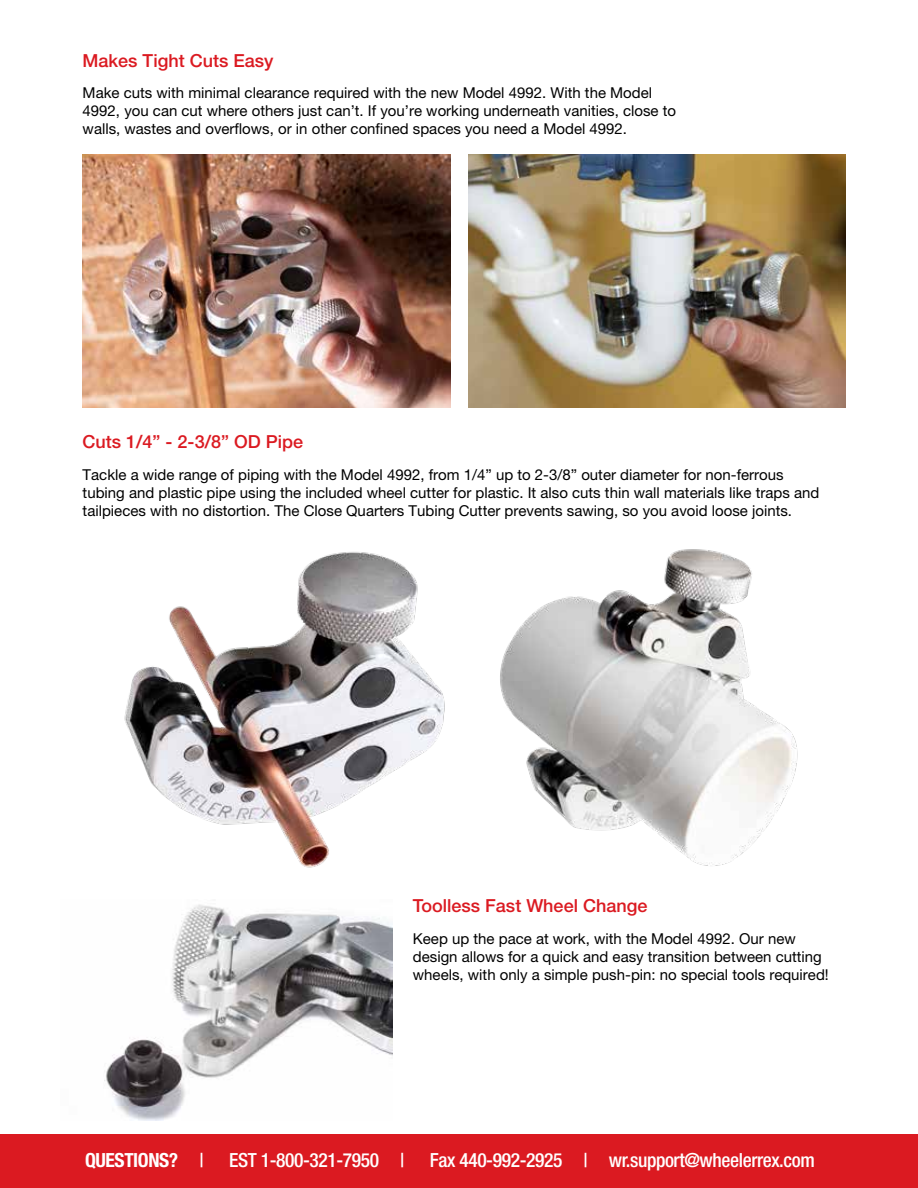
<style>
.page{position:relative;width:918px;height:1188px;background:#fff}
.page>*{position:absolute;margin:0;border:0;box-sizing:border-box;transform-origin:0 0}
.t1{font:500 condensed 19.5px "Helvetica Neue LT Pro";letter-spacing:-.02em;color:#fff}
.t2{font:700 condensed 19.5px "Helvetica Neue LT Pro";letter-spacing:-.02em;color:#fff}
.t3{font:500 18px "Helvetica Neue LT Pro";color:#db1a21}
.t4{font:15px/18px "Helvetica Neue LT Pro";color:#000}
.s1{font-weight:500}
</style>
<div class="page">
<div style="left:0;top:1134px;width:918px;height:54px;background:#db1a21"></div>
<img style="left:83px;top:154px;width:367px;height:253px">
<img style="left:104px;top:904px;width:289px;height:217px">
<img style="left:468px;top:154px;width:378px;height:253px">
<img style="left:124px;top:552px;width:321px;height:316px">
<img style="left:500px;top:549px;width:298px;height:317px">
<p class="t3" style="left:83px;top:50px;width:192px">Makes Tight Cuts Easy</p>
<p class="t4" style="left:83px;top:84px;width:595px">Make cuts with minimal clearance required with the new Model 4992. With the Model<br>4992, you can cut where others just can’t. If you’re working underneath vanities, close to walls, wastes and overflows, or in other confined spaces you need a Model 4992.</p>
<p class="t3" style="left:83px;top:431px;width:222px">Cuts 1/4” - 2-3/8” OD Pipe</p>
<p class="t4" style="left:83px;top:465px;width:738px">Tackle a wide range of piping with the Model 4992, from 1/4” up to 2-3/8” outer diameter for non-ferrous tubing and plastic pipe using the included wheel cutter for plastic. It also cuts thin wall materials like traps and tailpieces with no distortion. The Close Quarters Tubing Cutter prevents sawing, so you avoid loose joints.</p>
<p class="t3" style="left:413px;top:895px;width:236px">Toolless Fast Wheel Change</p>
<p class="t4" style="left:413px;top:929px;width:417px">Keep up the pace at work, with the Model 4992. Our new design allows for a quick and easy transition between cutting wheels, with only a simple push-pin: no special tools required!</p>
<h1 class="t2" style="left:85px;top:1149px;width:120px">QUESTIONS? <span class="s1">|</span></h1>
<h1 class="t1" style="left:229px;top:1149px;width:177px">EST 1-800-321-7950 |</h1>
<h1 class="t1" style="left:430px;top:1149px;width:386px">Fax 440-992-2925 | wr.support@wheelerrex.com</h1>
</div>
